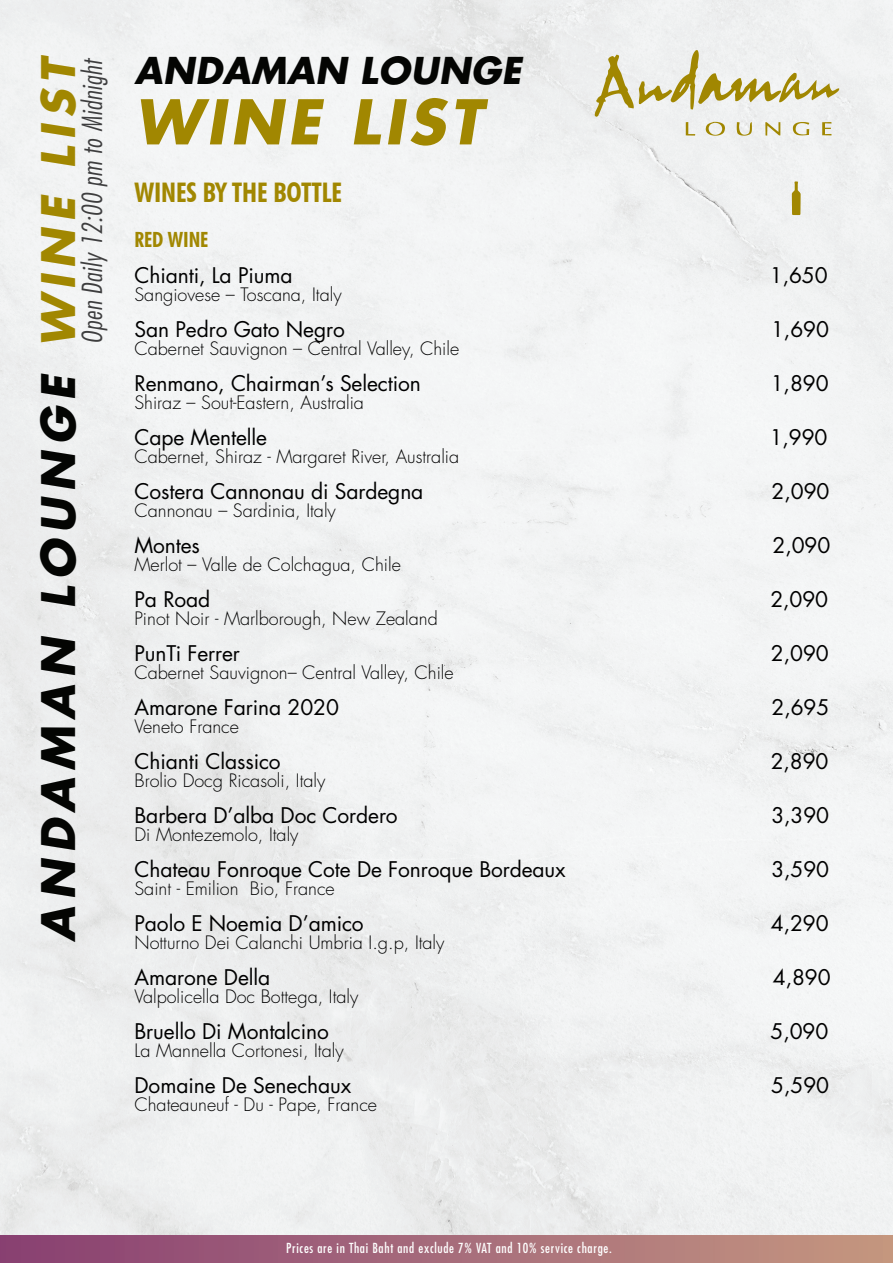
<style>
.page{position:relative;width:893px;height:1263px;background:#fff}
.page>*{position:absolute;margin:0;border:0;box-sizing:border-box;transform-origin:0 0}
.t1{font:italic 700 60px "Futura Std";letter-spacing:.075em;color:#a18701}
.t2{font:italic 700 45px "Futura Std";letter-spacing:.145em;color:#040503}
.t3{font:italic 700 36px "Futura Std";letter-spacing:.01em;color:#040503}
.t4{font:italic 300 condensed 27px "Futura Std";color:#3e3e3f}
.t5{font:700 condensed 27px "Futura BT";letter-spacing:-.005em;color:#a18701}
.t6{font:21px "Futura Std";letter-spacing:-.005em;color:#000}
.t7{font:700 condensed 21px "Futura BT";letter-spacing:-.005em;color:#a18701}
.t8{font:300 18px "Futura Std";color:#000}
.t9{font:condensed 13.5px "Futura Std";letter-spacing:.05em;color:#fff}
.s1{color:#a18701}
</style>
<div class="page">
<div style="left:0;top:0;width:893px;height:1235px;background:#f1f2f2"></div>
<img style="left:0;top:1235px;width:893px;height:28px">
<svg style="left:595px;top:50px;width:244px;height:86px"></svg>
<svg style="left:792px;top:181px;width:9px;height:34px"></svg>
<h2 class="t2" style="left:28px;top:941px;width:888px;rotate:-90deg">ANDAMAN LOUNGE <span class="s1">WINE LIST</span></h2>
<h3 class="t4" style="left:76px;top:344px;width:288px;rotate:-90deg">Open Daily 12:00 pm to Midnight</h3>
<h3 class="t3" style="left:134px;top:47px;width:388px">ANDAMAN LOUNGE</h3>
<h1 class="t1" style="left:134px;top:82px;width:348px">WINE LIST</h1>
<h3 class="t5" style="left:134px;top:176px;width:209px">WINES BY THE BOTTLE</h3>
<p class="t7" style="left:134px;top:226px;width:76px">RED WINE</p>
<p class="t6" style="left:134px;top:261px;width:160px">Chianti, La Piuma</p>
<p class="t6" style="left:770px;top:261px;width:59px">1,650</p>
<p class="t8" style="left:134px;top:283px;width:209px">Sangiovese – Toscana, Italy</p>
<p class="t6" style="left:134px;top:315px;width:212px">San Pedro Gato Negro</p>
<p class="t6" style="left:771px;top:315px;width:59px">1,690</p>
<p class="t8" style="left:134px;top:337px;width:326px">Cabernet Sauvignon – Central Valley, Chile</p>
<p class="t6" style="left:134px;top:369px;width:288px">Renmano, Chairman’s Selection</p>
<p class="t6" style="left:771px;top:369px;width:59px">1,890</p>
<p class="t8" style="left:134px;top:391px;width:231px">Shiraz – Sout-Eastern, Australia</p>
<p class="t6" style="left:134px;top:423px;width:134px">Cape Mentelle</p>
<p class="t6" style="left:770px;top:423px;width:59px">1,990</p>
<p class="t8" style="left:134px;top:445px;width:326px">Cabernet, Shiraz - Margaret River, Australia</p>
<p class="t6" style="left:134px;top:477px;width:290px">Costera Cannonau di Sardegna</p>
<p class="t6" style="left:772px;top:477px;width:59px">2,090</p>
<p class="t8" style="left:134px;top:499px;width:203px">Cannonau – Sardinia, Italy</p>
<p class="t6" style="left:134px;top:531px;width:67px">Montes</p>
<p class="t6" style="left:773px;top:531px;width:59px">2,090</p>
<p class="t8" style="left:134px;top:553px;width:268px">Merlot – Valle de Colchagua, Chile</p>
<p class="t6" style="left:134px;top:585px;width:77px">Pa Road</p>
<p class="t6" style="left:770px;top:585px;width:59px">2,090</p>
<p class="t8" style="left:134px;top:607px;width:305px">Pinot Noir - Marlborough, New Zealand</p>
<p class="t6" style="left:134px;top:639px;width:107px">PunTi Ferrer</p>
<p class="t6" style="left:771px;top:639px;width:59px">2,090</p>
<p class="t8" style="left:134px;top:661px;width:321px">Cabernet Sauvignon– Central Valley, Chile</p>
<p class="t6" style="left:134px;top:693px;width:206px">Amarone Farina 2020</p>
<p class="t6" style="left:772px;top:693px;width:59px">2,695</p>
<p class="t8" style="left:134px;top:715px;width:106px">Veneto France</p>
<p class="t6" style="left:134px;top:747px;width:148px">Chianti Classico</p>
<p class="t6" style="left:771px;top:747px;width:59px">2,890</p>
<p class="t8" style="left:134px;top:769px;width:192px">Brolio Docg Ricasoli, Italy</p>
<p class="t6" style="left:134px;top:801px;width:265px">Barbera D’alba Doc Cordero</p>
<p class="t6" style="left:771px;top:801px;width:59px">3,390</p>
<p class="t8" style="left:134px;top:823px;width:166px">Di Montezemolo, Italy</p>
<p class="t6" style="left:134px;top:855px;width:433px">Chateau Fonroque Cote De Fonroque Bordeaux</p>
<p class="t6" style="left:771px;top:855px;width:59px">3,590</p>
<p class="t8" style="left:134px;top:877px;width:202px">Saint - Emilion Bio, France</p>
<p class="t6" style="left:134px;top:909px;width:231px">Paolo E Noemia D’amico</p>
<p class="t6" style="left:771px;top:909px;width:59px">4,290</p>
<p class="t8" style="left:134px;top:931px;width:311px">Notturno Dei Calanchi Umbria I.g.p, Italy</p>
<p class="t6" style="left:134px;top:963px;width:137px">Amarone Della</p>
<p class="t6" style="left:773px;top:963px;width:59px">4,890</p>
<p class="t8" style="left:134px;top:985px;width:225px">Valpolicella Doc Bottega, Italy</p>
<p class="t6" style="left:134px;top:1017px;width:196px">Bruello Di Montalcino</p>
<p class="t6" style="left:771px;top:1017px;width:59px">5,090</p>
<p class="t8" style="left:134px;top:1039px;width:211px">La Mannella Cortonesi, Italy</p>
<p class="t6" style="left:134px;top:1071px;width:218px">Domaine De Senechaux</p>
<p class="t6" style="left:771px;top:1071px;width:59px">5,590</p>
<p class="t8" style="left:134px;top:1093px;width:244px">Chateauneuf - Du - Pape, France</p>
<p class="t9" style="left:286px;top:1240px;width:327px">Prices are in Thai Baht and exclude 7% VAT and 10% service charge.</p>
</div>
